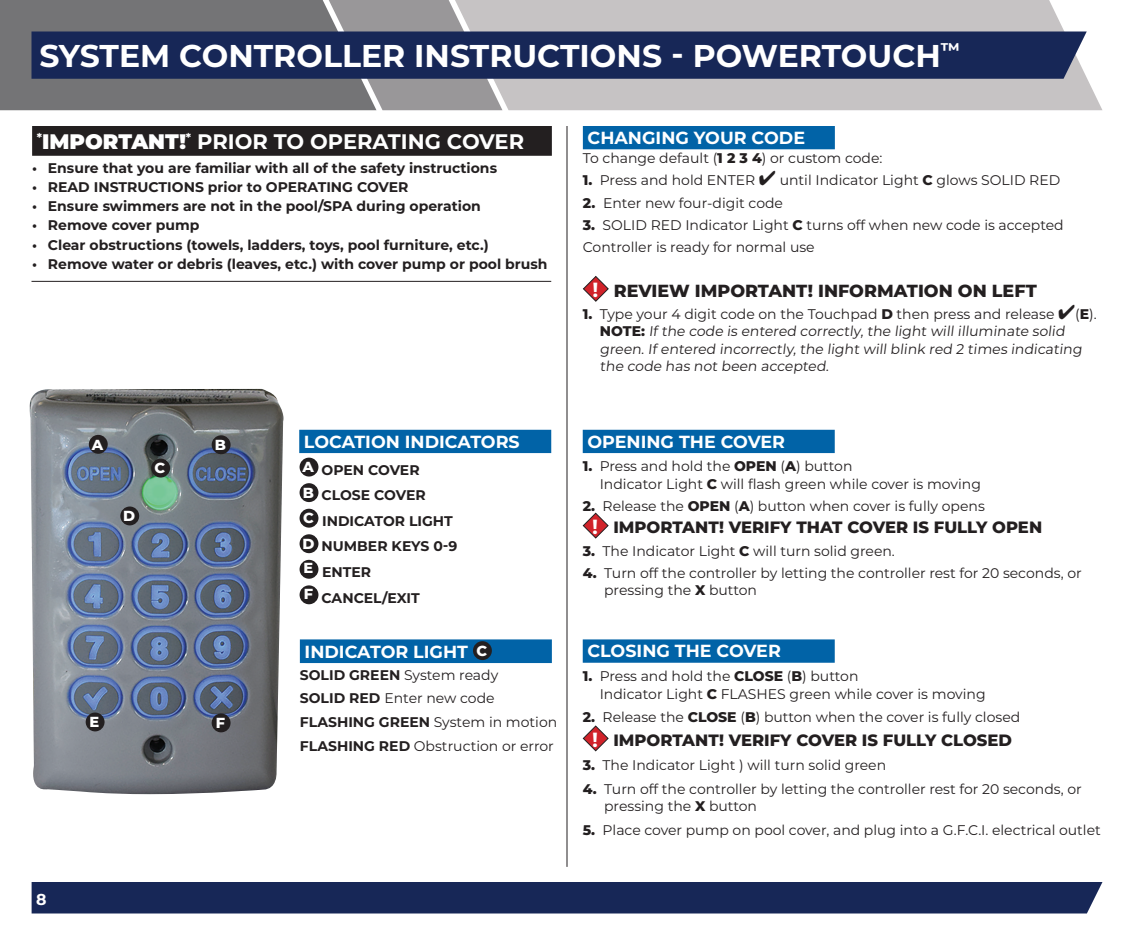
<style>
.page{position:relative;width:1134px;height:945px;background:#fff}
.page>*{position:absolute;margin:0;border:0;box-sizing:border-box;transform-origin:0 0}
.t1{font:700 31.5px "Montserrat";color:#fff}
.t2{font:700 21px "Montserrat";color:#fff}
.t3{font:700 17.5px "Montserrat";color:#fff}
.t4{font:800 17.5px "Montserrat";color:#231f20}
.t5{font:800 16.45px "Montserrat";color:#231f20}
.t6{font:700 15.75px "Montserrat";color:#fff}
.t7{font:800 14.53px "Montserrat";color:#fff}
.t8{font:14px/17.5px "Montserrat";color:#231f20}
.t9{font:700 14px/25.6px "Montserrat";color:#231f20}
.s1{font-weight:900}
.s2{font-weight:800;font-size:14.53px}
.s3{font-weight:700}
.s4{font-weight:800}
.s5{font-weight:700;font-size:20.47px;color:#fff}
</style>
<div class="page">
<svg style="left:502px;top:0;width:600px;height:110px;background:#c8c5c6"></svg>
<svg style="left:0;top:0;width:502px;height:110px;background:#818183"></svg>
<div style="left:32px;top:32px;width:1055px;height:47px;background:#172757"></div>
<div style="left:32px;top:882px;width:1070px;height:32px;background:#172757"></div>
<div style="left:32px;top:126px;width:520px;height:30px;background:#231f20"></div>
<svg style="left:582px;top:512px;width:27px;height:27px"></svg>
<div style="left:583px;top:430px;width:252px;height:23px;background:#0163a7"></div>
<svg style="left:582px;top:725px;width:27px;height:27px"></svg>
<svg style="left:583px;top:639px;width:252px;height:24px;background:#0867a9"></svg>
<img style="left:29px;top:388px;width:255px;height:406px">
<div style="left:300px;top:639px;width:252px;height:24px;background:#0163a7"></div>
<div style="left:473px;top:641px;width:19px;height:19px;background:#231f20;border-radius:50%"></div>
<div style="left:300px;top:458px;width:18px;height:19px;background:#231f20;border-radius:50%"></div>
<div style="left:300px;top:483px;width:18px;height:19px;background:#231f20;border-radius:50%"></div>
<div style="left:300px;top:509px;width:18px;height:19px;background:#231f20;border-radius:50%"></div>
<div style="left:300px;top:534px;width:18px;height:19px;background:#231f20;border-radius:50%"></div>
<div style="left:300px;top:560px;width:18px;height:19px;background:#231f20;border-radius:50%"></div>
<div style="left:300px;top:585px;width:18px;height:19px;background:#231f20;border-radius:50%"></div>
<div style="left:299px;top:430px;width:252px;height:23px;background:#0163a7"></div>
<hr style="left:567px;top:126px;width:1px;height:741px;background:#231f20">
<hr style="left:32px;top:281px;width:519px;height:1px;background:#231f20">
<svg style="left:582px;top:276px;width:27px;height:26px"></svg>
<div style="left:583px;top:126px;width:252px;height:23px;background:#0163a7"></div>
<div style="left:89px;top:435px;width:19px;height:19px;background:#231f20;border-radius:50%"></div>
<div style="left:212px;top:435px;width:19px;height:19px;background:#231f20;border-radius:50%"></div>
<div style="left:151px;top:459px;width:19px;height:19px;background:#231f20;border-radius:50%"></div>
<div style="left:120px;top:507px;width:19px;height:18px;background:#231f20;border-radius:50%"></div>
<div style="left:86px;top:713px;width:19px;height:18px;background:#231f20;border-radius:50%"></div>
<div style="left:212px;top:713px;width:19px;height:19px;background:#231f20;border-radius:50%"></div>
<h1 class="t1" style="left:39px;top:33px;width:922px">SYSTEM CONTROLLER INSTRUCTIONS - POWERTOUCH<sup>™</sup></h1>
<h2 class="t2" style="left:37px;top:127px;width:489px"><sup>*</sup><span class="s1">IMPORTANT!</span><sup>*</sup> PRIOR TO OPERATING COVER</h2>
<p class="t9" style="left:32px;top:154px;width:466px">• Ensure that you are familiar with all of the safety instructions</p>
<p class="t9" style="left:32px;top:173px;width:378px">• READ INSTRUCTIONS prior to OPERATING COVER</p>
<p class="t9" style="left:32px;top:193px;width:450px">• Ensure swimmers are not in the pool/SPA during operation</p>
<p class="t9" style="left:32px;top:212px;width:169px">• Remove cover pump</p>
<p class="t9" style="left:32px;top:231px;width:458px">• Clear obstructions (towels, ladders, toys, pool furniture, etc.)</p>
<p class="t9" style="left:32px;top:250px;width:517px">• Remove water or debris (leaves, etc.) with cover pump or pool brush</p>
<p class="t7" style="left:92px;top:434px;width:13px">A</p>
<p class="t7" style="left:215px;top:434px;width:13px">B</p>
<p class="t7" style="left:155px;top:458px;width:12px">C</p>
<p class="t7" style="left:123px;top:505px;width:14px">D</p>
<p class="t7" style="left:90px;top:711px;width:11px">E</p>
<p class="t7" style="left:216px;top:712px;width:11px">F</p>
<p class="t6" style="left:36px;top:888px;width:12px">8</p>
<p class="t3" style="left:304px;top:429px;width:217px">LOCATION INDICATORS</p>
<p class="t9" style="left:302px;top:456px;width:157px"><sup>A</sup> OPEN COVER<br><sup>B</sup> CLOSE COVER<br><sup>C</sup> INDICATOR LIGHT<br><sup>D</sup> NUMBER KEYS 0-9<br><sup>E</sup> ENTER<br><sup>F</sup> CANCEL/EXIT</p>
<p class="t3" style="left:305px;top:640px;width:184px">INDICATOR LIGHT <span class="s2">C</span></p>
<p class="t8" style="left:300px;top:662px;width:259px;line-height:23.8px"><span class="s3">SOLID GREEN</span> System ready<br><span class="s3">SOLID RED</span> Enter new code<br><span class="s3">FLASHING GREEN</span> System in motion<br><span class="s3">FLASHING RED</span> Obstruction or error</p>
<p class="t3" style="left:588px;top:125px;width:219px">CHANGING YOUR CODE</p>
<p class="t8" style="left:583px;top:149px;width:301px">To change default (<span class="s4">1 2 3 4</span>) or custom code:</p>
<p class="t8" style="left:583px;top:171px;width:479px"><span class="s4">1.</span> Press and hold ENTER ✔ until Indicator Light <span class="s4">C</span> glows SOLID RED</p>
<p class="t8" style="left:583px;top:193px;width:202px"><span class="s4">2.</span> Enter new four-digit code</p>
<p class="t8" style="left:583px;top:213px;width:482px;line-height:22.2px"><span class="s4">3.</span> SOLID RED Indicator Light <span class="s4">C</span> turns off when new code is accepted<br>Controller is ready for normal use</p>
<p class="t4" style="left:592px;top:277px;width:446px"><span class="s5">!</span> REVIEW IMPORTANT! INFORMATION ON LEFT</p>
<p class="t8" style="left:600px;top:305px;width:499px;text-indent:-17px"><span class="s4">1.</span> Type your 4 digit code on the Touchpad <span class="s4">D</span> then press and release ✔(<span class="s4">E</span>).<br><span class="s4">N OTE:</span> If the code is entered correctly, the light will illuminate solid green. If entered incorrectly, the light will blink red 2 times indicating the code has not been accepted.</p>
<p class="t3" style="left:587px;top:429px;width:199px">OPENING THE COVER</p>
<p class="t8" style="left:600px;top:457px;width:383px;text-indent:-17px"><span class="s4">1.</span> Press and hold the <span class="s4">OPEN</span> (<span class="s4">A</span>) button<br>Indicator Light <span class="s4">C</span> will flash green while cover is moving</p>
<p class="t8" style="left:583px;top:497px;width:404px"><span class="s4">2.</span> Release the <span class="s4">OPEN</span> (<span class="s4">A</span>) button when cover is fully opens</p>
<p class="t5" style="left:592px;top:515px;width:451px"><span class="s5">!</span> IMPORTANT! VERIFY THAT COVER IS FULLY OPEN</p>
<p class="t8" style="left:583px;top:541px;width:314px"><span class="s4">3.</span> The Indicator Light <span class="s4">C</span> will turn solid green.</p>
<p class="t8" style="left:604px;top:564px;width:479px;text-indent:-21px"><span class="s4">4.</span> Turn off the controller by letting the controller rest for 20 seconds, or pressing the <span class="s4">X</span> button</p>
<p class="t3" style="left:587px;top:638px;width:195px">CLOSING THE COVER</p>
<p class="t8" style="left:600px;top:667px;width:388px;text-indent:-17px"><span class="s4">1.</span> Press and hold the <span class="s4">CLOSE</span> (<span class="s4">B</span>) button<br>Indicator Light <span class="s4">C</span> FLASHES green while cover is moving</p>
<p class="t8" style="left:583px;top:708px;width:439px"><span class="s4">2.</span> Release the <span class="s4">CLOSE</span> (<span class="s4">B</span>) button when the cover is fully closed</p>
<p class="t5" style="left:592px;top:728px;width:421px"><span class="s5">!</span> IMPORTANT! VERIFY COVER IS FULLY CLOSED</p>
<p class="t8" style="left:583px;top:756px;width:305px"><span class="s4">3.</span> The Indicator Light ) will turn solid green</p>
<p class="t8" style="left:604px;top:780px;width:479px;text-indent:-21px"><span class="s4">4.</span> Turn off the controller by letting the controller rest for 20 seconds, or pressing the <span class="s4">X</span> button</p>
<p class="t8" style="left:583px;top:821px;width:520px"><span class="s4">5.</span> Place cover pump on pool cover, and plug into a G.F.C.I. electrical outlet</p>
</div>
